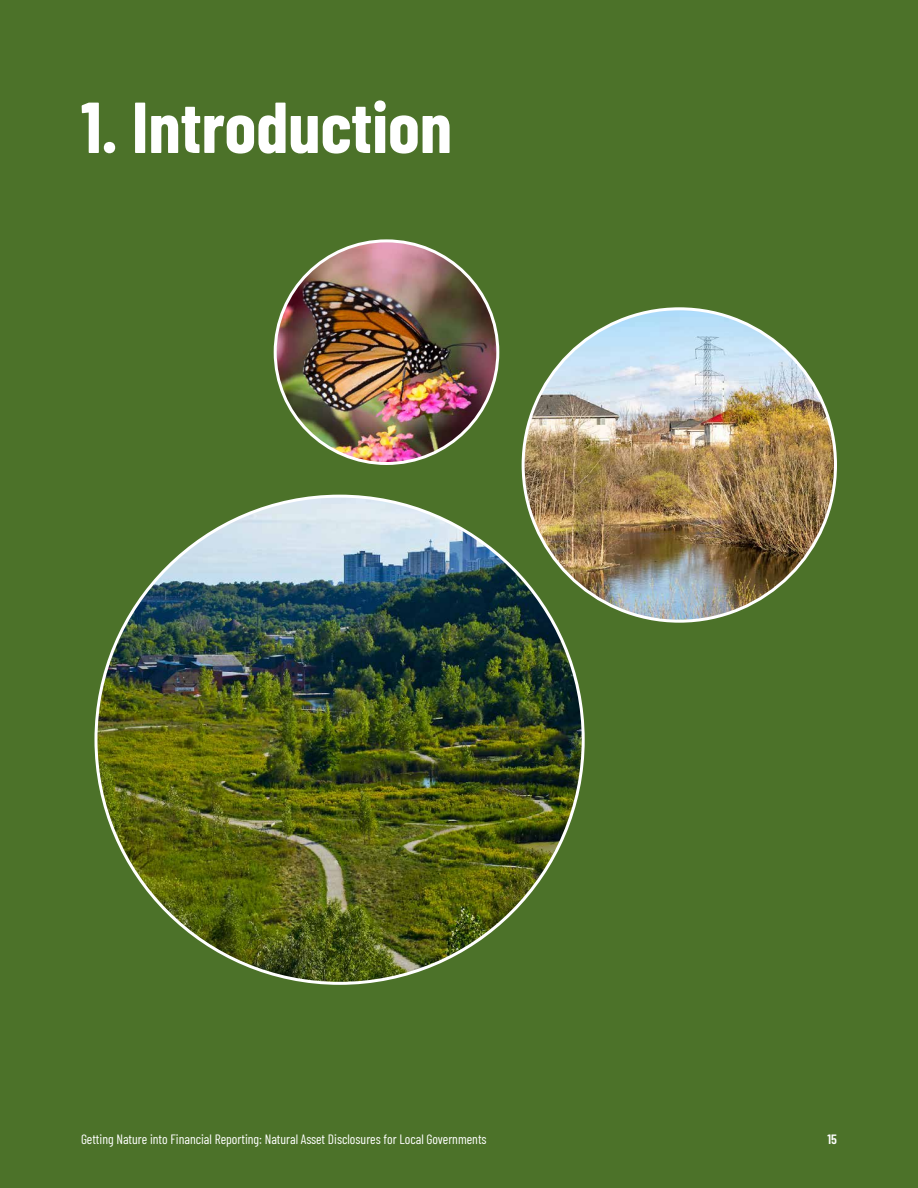
<style>
.page{position:relative;width:918px;height:1188px;background:#4c7229}
.page>*{position:absolute;margin:0;border:0;box-sizing:border-box;transform-origin:0 0}
.title-1{font:700 72px "Barlow Condensed";color:#fff}
.t1{font:13.5px "Barlow Condensed";color:#fff}
.t2{font:600 13.5px "Barlow Condensed";color:#fff}
</style>
<div class="page">
<img style="left:96px;top:496px;width:487px;height:487px;border-radius:244px">
<img style="left:523px;top:309px;width:313px;height:312px;border-radius:156px">
<img style="left:275px;top:241px;width:223px;height:223px;border-radius:111px">
<p class="title-1" style="left:81px;top:76px;width:373px">1. Introduction</p>
<p class="t1" style="left:81px;top:1129px;width:407px">Getting Nature into Financial Reporting: Natural Asset Disclosures for Local Governments</p>
<p class="t2" style="left:828px;top:1129px;width:11px">15</p>
</div>
